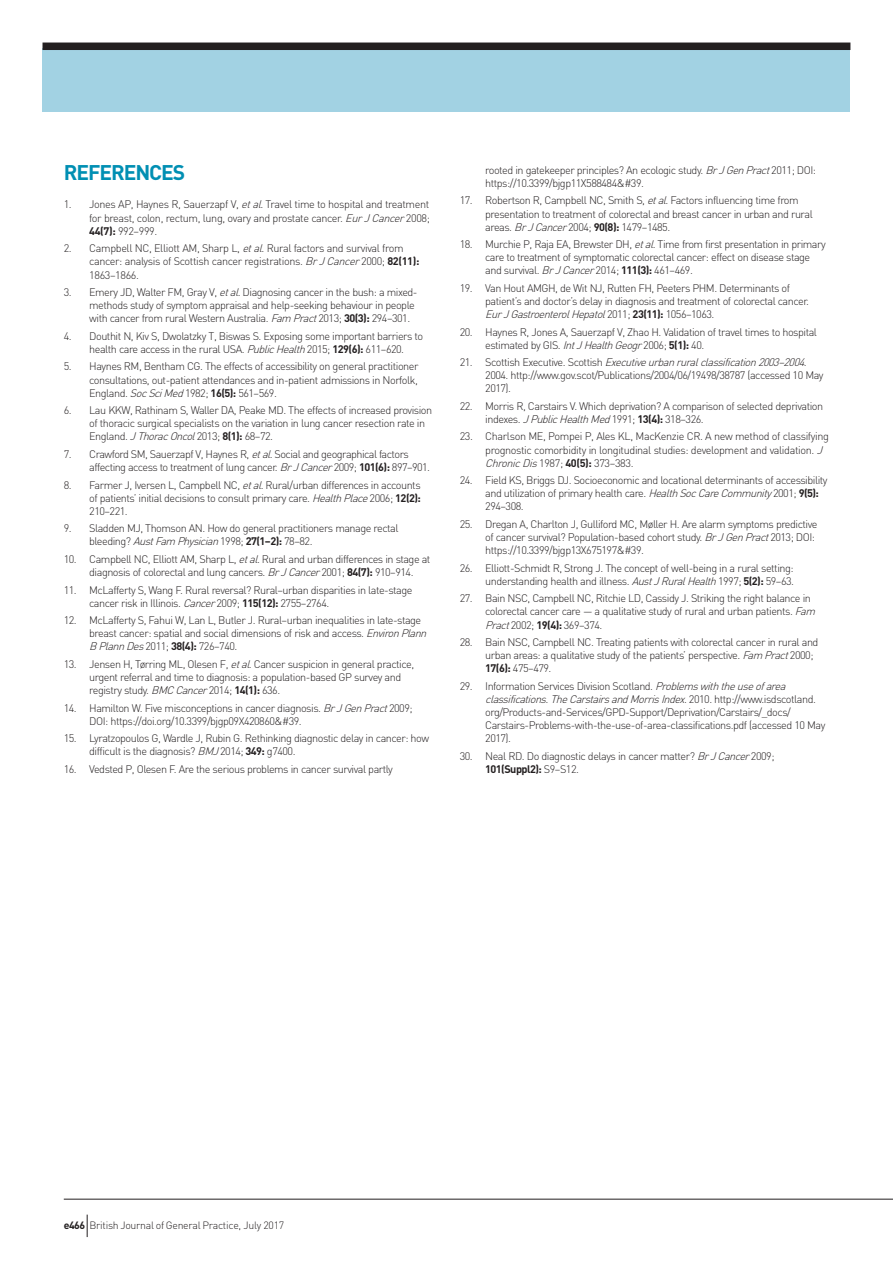
<style>
.page{position:relative;width:893px;height:1263px;background:#fff}
.page>*{position:absolute;margin:0;border:0;box-sizing:border-box;transform-origin:0 0}
.t1{font:700 21px "DIN";letter-spacing:-.05em;color:#008fb3}
.t2{font:300 10.8px/13.2px "DIN";letter-spacing:-.045em;color:#231f20}
.t3{font:300 10.5px "DIN";letter-spacing:-.025em;color:#231f20}
.s1{font-style:italic}
.s2{font-weight:700}
</style>
<div class="page">
<div style="left:43px;top:48px;width:807px;height:64px;background:#a2d2e3"></div>
<div style="left:43px;top:43px;width:807px;height:7px;background:#231f20"></div>
<hr style="left:64px;top:1199px;width:829px;height:1px;background:#231f20">
<svg style="left:87px;top:1214px;width:1px;height:23px"></svg>
<h1 class="t1" style="left:64px;top:159px;width:123px">REFERENCES</h1>
<p class="t2" style="left:89px;top:198px;width:342px;text-align:justify;text-indent:-26px">1. Jones AP, Haynes R, Sauerzapf V, <span class="s1">etal</span>. Travel time to hospital and treatment for breast, colon, rectum, lung, ovary and prostate cancer. <span class="s1">EurJCancer</span>2008; <span class="s2">44(7):</span> 992–999.</p>
<p class="t2" style="left:89px;top:242px;width:332px;text-indent:-26px">2. Campbell NC, Elliott AM, Sharp L, <span class="s1">etal</span>. Rural factors and survival from cancer: analysis of Scottish cancer registrations. <span class="s1">BrJCancer</span>2000; <span class="s2">82(11):<br></span>1863–1866.</p>
<p class="t2" style="left:89px;top:285px;width:330px;text-indent:-26px">3. Emery JD, Walter FM, Gray V, <span class="s1">etal</span>. Diagnosing cancer in the bush: a mixed&shy;methods study of symptom appraisal and help-seeking behaviour in people with cancer from rural Western Australia. <span class="s1">Fam Pract</span>2013; <span class="s2">30(3):</span> 294–301.</p>
<p class="t2" style="left:89px;top:329px;width:335px;text-indent:-26px">4. Douthit N, Kiv S, Dwolatzky T, Biswas S. Exposing some important barriers to health care access in the rural USA. <span class="s1">PublicHealth</span>2015; <span class="s2">129(6):</span> 611–620.</p>
<p class="t2" style="left:89px;top:360px;width:331px;text-align:justify;text-indent:-26px">5. Haynes RM, Bentham CG. The effects of accessibility on general practitioner consultations, out-patient attendances and in-patient admissions in Norfolk, England. <span class="s1">SocSciMed</span>1982; <span class="s2">16(5):</span> 561–569.</p>
<p class="t2" style="left:89px;top:403px;width:344px;text-indent:-26px">6. Lau KKW, Rathinam S, Waller DA, Peake MD. The effects of increased provision of thoracic surgical specialists on the variation in lung cancer resection rate in<br>England. <span class="s1">JThoracOncol</span>2013; <span class="s2">8(1):</span> 68–72.</p>
<p class="t2" style="left:89px;top:447px;width:342px;text-indent:-26px">7. Crawford SM, Sauerzapf V, Haynes R, <span class="s1">etal</span>. Social and geographical factors affecting access to treatment of lung cancer. <span class="s1">BrJCancer</span>2009; <span class="s2">101(6):</span> 897–901.</p>
<p class="t2" style="left:89px;top:478px;width:333px;text-align:justify;text-indent:-26px">8. Farmer J, Iversen L, Campbell NC, <span class="s1">etal</span>. Rural/urban differences in accounts of patients’ initial decisions to consult primary care. <span class="s1">HealthPlace</span>2006; <span class="s2">12(2):<br></span>210–221.</p>
<p class="t2" style="left:89px;top:522px;width:311px;text-indent:-26px">9. Sladden MJ, Thomson AN. How do general practitioners manage rectal bleeding? <span class="s1">AustFam Physician</span>1998; <span class="s2">27(1–2):</span> 78–82.</p>
<p class="t2" style="left:89px;top:552px;width:343px;text-indent:-26px">10. Campbell NC, Elliott AM, Sharp L, <span class="s1">etal</span>. Rural and urban differences in stage at diagnosis of colorectal and lung cancers. <span class="s1">BrJCancer</span>2001; <span class="s2">84(7):</span> 910–914.</p>
<p class="t2" style="left:89px;top:583px;width:325px;text-indent:-26px">11. McLafferty S, Wang F. Rural reversal? Rural–urban disparities in late-stage cancer risk in Illinois. <span class="s1">Cancer</span>2009; <span class="s2">115(12):</span> 2755–2764.</p>
<p class="t2" style="left:89px;top:613px;width:342px;text-indent:-26px">12. McLafferty S, Fahui W, Lan L, Butler J. Rural–urban inequalities in late-stage breast cancer: spatial and social dimensions of risk and access. <span class="s1">EnvironPlann<br>BPlannDes</span>2011; <span class="s2">38(4):</span> 726–740.</p>
<p class="t2" style="left:89px;top:657px;width:326px;text-indent:-26px">13. Jensen H, Tørring ML, Olesen F, <span class="s1">etal</span>. Cancer suspicion in general practice, urgent referral and time to diagnosis: a population-based GP survey and registry study. <span class="s1">BMCCancer</span>2014; <span class="s2">14(1):</span> 636.</p>
<p class="t2" style="left:89px;top:701px;width:325px;text-indent:-26px">14. Hamilton W. Five misconceptions in cancer diagnosis. <span class="s1">BrJGenPract</span>2009;<br>DOI: https://doi.org/10.3399/bjgp09X420860&amp;#39.</p>
<p class="t2" style="left:89px;top:732px;width:341px;text-indent:-26px">15. Lyratzopoulos G, Wardle J, Rubin G. Rethinking diagnostic delay in cancer: how difficult is the diagnosis? <span class="s1">BMJ</span>2014; <span class="s2">349:</span> g7400.</p>
<p class="t2" style="left:64px;top:762px;width:331px">16. Vedsted P, Olesen F. Are the serious problems in cancer survival partly</p>
<p class="t2" style="left:485px;top:163px;width:332px">rooted in gatekeeper principles? An ecologic study. <span class="s1">BrJGenPract</span>2011; DOI: https://10.3399/bjgp11X588484&amp;#39.</p>
<p class="t2" style="left:485px;top:194px;width:329px;text-indent:-26px">17. Robertson R, Campbell NC, Smith S, <span class="s1">etal</span>. Factors influencing time from presentation to treatment of colorectal and breast cancer in urban and rural areas. <span class="s1">BrJCancer</span>2004; <span class="s2">90(8):</span> 1479–1485.</p>
<p class="t2" style="left:485px;top:237px;width:342px;text-indent:-26px">18. Murchie P, Raja EA, Brewster DH, <span class="s1">etal</span>. Time from first presentation in primary care to treatment of symptomatic colorectal cancer: effect on disease stage and survival. <span class="s1">BrJCancer</span>2014; <span class="s2">111(3):</span> 461–469.</p>
<p class="t2" style="left:485px;top:281px;width:325px;text-indent:-26px">19. Van Hout AMGH, de Wit NJ, Rutten FH, Peeters PHM. Determinants of patient’s and doctor’s delay in diagnosis and treatment of colorectal cancer.<br><span class="s1">EurJGastroenterolHepatol</span>2 0 1 1 ; <span class="s2">23 ( 1 1 ) :</span> 1 0 5 6 – 1 0 6 3 .</p>
<p class="t2" style="left:485px;top:325px;width:333px;text-indent:-26px">20. Haynes R, Jones A, Sauerzapf V, Zhao H. Validation of travel times to hospital estimated by GIS. <span class="s1">IntJHealthGeogr</span>2006; <span class="s2">5(1):</span> 40.</p>
<p class="t2" style="left:485px;top:355px;width:340px;text-indent:-26px">2 1 . S c o t t i s h E x e c u t i v e . S c o t t i s h <span class="s1">Executiveurbanruralclassification2003–2004</span>.<br>2004. http://www.gov.scot/Publications/2004/06/19498/38787 (accessed 10 May<br>2017).</p>
<p class="t2" style="left:485px;top:399px;width:340px;text-indent:-26px">22. Morris R, Carstairs V. Which deprivation? A comparison of selected deprivation indexes. <span class="s1">JPublicHealthMed</span>1991; <span class="s2">13(4):</span> 318–326.</p>
<p class="t2" style="left:485px;top:430px;width:345px;text-indent:-26px">23. Charlson ME, Pompei P, Ales KL, MacKenzie CR. A new method of classifying prognostic comorbidity in longitudinal studies: development and validation. <span class="s1">J<br>ChronicDis</span>1987; <span class="s2">40(5):</span> 373–383.</p>
<p class="t2" style="left:485px;top:474px;width:344px;text-indent:-26px">24. Field KS, Briggs DJ. Socioeconomic and locational determinants of accessibility and utilization of primary health care. <span class="s1">HealthSocCareCommunity</span>2001; <span class="s2">9(5):<br></span>294–308.</p>
<p class="t2" style="left:485px;top:517px;width:334px;text-indent:-26px">25. Dregan A, Charlton J, Gulliford MC, Møller H. Are alarm symptoms predictive of cancer survival? Population-based cohort study. <span class="s1">BrJGenPract</span>2013; DOI: https://10.3399/bjgp13X675197&amp;#39.</p>
<p class="t2" style="left:460px;top:561px;width:336px;text-align:right">26. Elliott-Schmidt R, Strong J. The concept of well-being in a rural setting: understanding health and illness. <span class="s1">AustJRuralHealth</span>1997; <span class="s2">5(2):</span> 59–63.</p>
<p class="t2" style="left:485px;top:592px;width:335px;text-indent:-26px">27. Bain NSC, Campbell NC, Ritchie LD, Cassidy J. Striking the right balance in colorectal cancer care — a qualitative study of rural and urban patients. <span class="s1">Fam<br>Pract</span>2002; <span class="s2">19(4):</span> 369–374.</p>
<p class="t2" style="left:485px;top:635px;width:335px;text-indent:-26px">28. Bain NSC, Campbell NC. Treating patients with colorectal cancer in rural and urban areas: a qualitative study of the patients’ perspective. <span class="s1">Fam Pract</span>2000;<br><span class="s2">17(6):</span> 475–479.</p>
<p class="t2" style="left:485px;top:679px;width:342px;text-indent:-26px">29. Information Services Division Scotland. <span class="s1">Problemswiththeuseofarea classifications.TheCarstairsandMorrisIndex</span>. 2 0 1 0 . h t t p : //www. i s d s c o t l a n d . org/Products-and-Services/GPD-Support/Deprivation/Carstairs/_docs/ Carstairs-Problems-with-the-use-of-area-classifications.pdf (accessed 10 May 2017).</p>
<p class="t2" style="left:485px;top:749px;width:291px;text-indent:-26px">30. Neal RD. Do diagnostic delays in cancer matter? <span class="s1">BrJCancer</span>2009;<br><span class="s2">101(Suppl2):</span> S9–S12.</p>
<p class="t3" style="left:64px;top:1219px;width:222px"><span class="s2">e466</span> British Journal of General Practice, July 2017</p>
</div>
